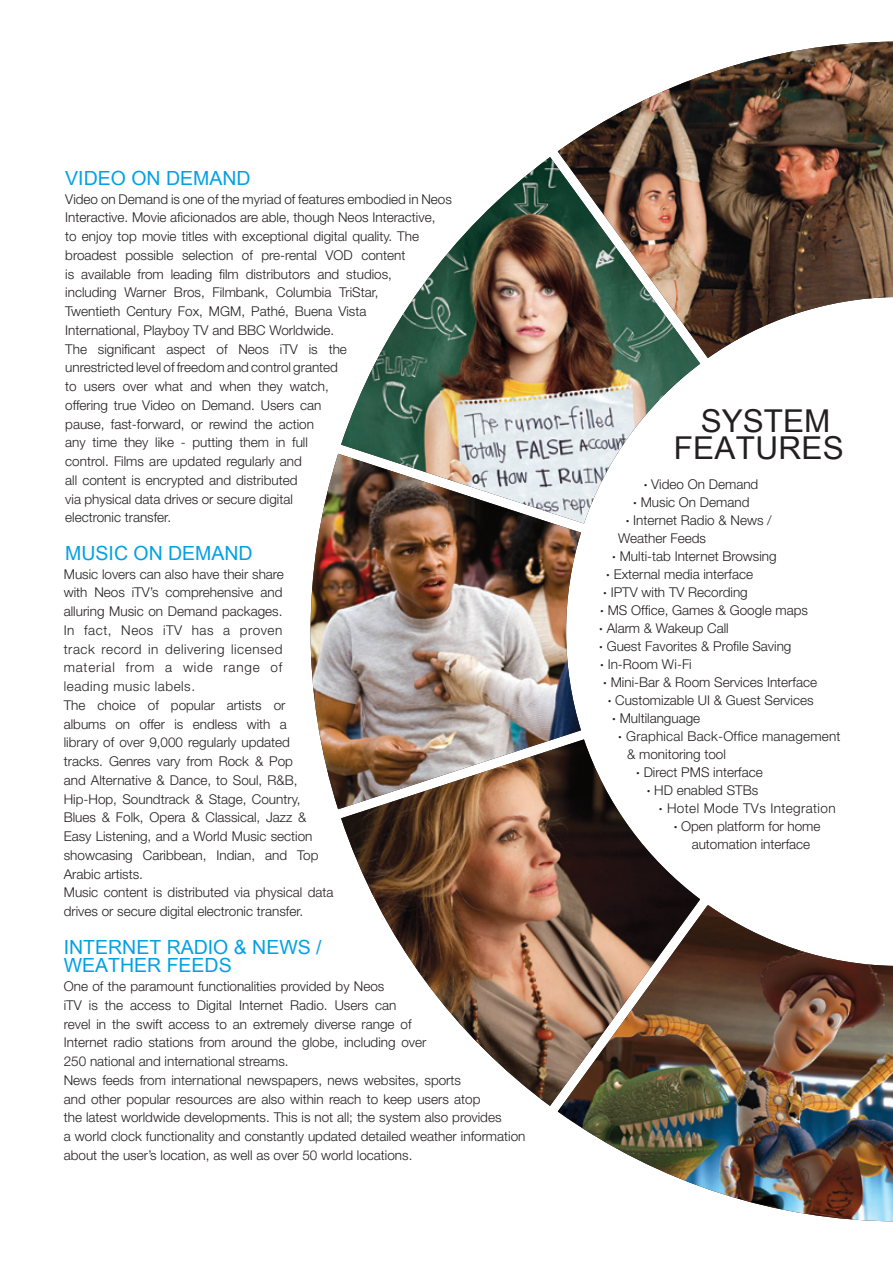
<style>
.page{position:relative;width:893px;height:1263px;background:#fff}
.page>*{position:absolute;margin:0;border:0;box-sizing:border-box;transform-origin:0 0}
.t1{font:31.5px/27px "Arial Unicode MS";letter-spacing:.01em;color:#231f20;text-align:center}
.t2{font:19.5px "Arial Unicode MS";color:#00a1e3}
.t3{font:300 13.5px/18.8px "Helvetica Neue";color:#231f20}
.t4{font:300 13.5px "Helvetica Neue";letter-spacing:.03em;color:#231f20}
.s1{font-weight:700}
</style>
<div class="page">
<img style="left:341px;top:157px;width:359px;height:367px">
<img style="left:311px;top:454px;width:270px;height:355px">
<img style="left:341px;top:739px;width:359px;height:367px">
<img style="left:558px;top:42px;width:335px;height:316px">
<img style="left:558px;top:906px;width:335px;height:315px">
<h2 class="t2" style="left:65px;top:164px;width:187px">VIDEO ON DEMAND</h2>
<p class="t3" style="left:65px;top:189px;width:388px">Video on Demand is one of the myriad of features embodied in Neos Interactive. Movie aficionados are able, though Neos Interactive,<br>to enjoy top movie titles with exceptional digital quality. The broadest possible selection of pre-rental VOD content<br>is available from leading film distributors and studios,<br>including Warner Bros, Filmbank, Columbia TriStar,<br>Twentieth Century Fox, MGM, Pathé, Buena Vista<br>International, Playboy TV and BBC Worldwide.<br>The significant aspect of Neos iTV is the<br>unrestricted level of freedom and control granted<br>to users over what and when they watch,<br>offering true Video on Demand. Users can<br>pause, fast-forward, or rewind the action<br>any time they like - putting them in full<br>control. Films are updated regularly and<br>all content is encrypted and distributed<br>via physical data drives or secure digital<br>electronic transfer.</p>
<h2 class="t2" style="left:65px;top:539px;width:189px">MUSIC ON DEMAND</h2>
<p class="t3" style="left:64px;top:564px;width:271px">Music lovers can also have their share<br>with Neos iTV’s comprehensive and<br>alluring Music on Demand packages.<br>In fact, Neos iTV has a proven<br>track record in delivering licensed material from a wide range of<br>leading music labels.<br>The choice of popular artists or<br>albums on offer is endless with a<br>library of over 9,000 regularly updated<br>tracks. Genres vary from Rock &amp; Pop<br>and Alternative &amp; Dance, to Soul, R&amp;B, Hip-Hop, Soundtrack &amp; Stage, Country, Blues &amp; Folk, Opera &amp; Classical, Jazz &amp; Easy Listening, and a World Music section showcasing Caribbean, Indian, and Top Arabic artists.<br>Music content is distributed via physical data drives or secure digital electronic transfer.</p>
<h2 class="t2" style="left:64px;top:933px;width:20px">INTERNET</h2>
<h2 class="t2" style="left:167px;top:933px;width:27px">RADIO</h2>
<h2 class="t2" style="left:234px;top:933px;width:89px">&amp; NEWS /</h2>
<h2 class="t2" style="left:64px;top:951px;width:33px">WEATHER</h2>
<h2 class="t2" style="left:167px;top:951px;width:26px">FEEDS</h2>
<p class="t3" style="left:64px;top:977px;width:463px">One of the paramount functionalities provided by Neos<br>iTV is the access to Digital Internet Radio. Users can<br>revel in the swift access to an extremely diverse range of<br>Internet radio stations from around the globe, including over<br>250 national and international streams.<br>News feeds from international newspapers, news websites, sports<br>and other popular resources are also within reach to keep users atop<br>the latest worldwide developments. This is not all; the system also provides<br>a world clock functionality and constantly updated detailed weather information about the user’s location, as well as over 50 world locations.</p>
<h1 class="t1" style="left:674px;top:407px;width:172px">SYSTEM<br>FEATURES</h1>
<p class="t3" style="left:644px;top:475px;width:116px"><span class="s1">·</span> Video On Demand</p>
<p class="t3" style="left:633px;top:493px;width:118px"><span class="s1">·</span> Music On Demand</p>
<p class="t3" style="left:626px;top:511px;width:148px"><span class="s1">·</span> Internet Radio &amp; News /</p>
<p class="t3" style="left:618px;top:529px;width:89px">Weather Feeds</p>
<p class="t3" style="left:612px;top:547px;width:166px"><span class="s1">·</span> Multi-tab Internet Browsing</p>
<p class="t3" style="left:606px;top:565px;width:148px"><span class="s1">·</span> External media interface</p>
<p class="t3" style="left:603px;top:583px;width:146px"><span class="s1">·</span> IPTV with TV Recording</p>
<p class="t3" style="left:600px;top:601px;width:209px"><span class="s1">·</span> MS Office, Games &amp; Google maps</p>
<p class="t3" style="left:599px;top:619px;width:131px"><span class="s1">·</span> Alarm &amp; Wakeup Call</p>
<p class="t3" style="left:599px;top:637px;width:194px"><span class="s1">·</span> Guest Favorites &amp; Profile Saving</p>
<p class="t3" style="left:600px;top:655px;width:93px"><span class="s1">·</span> In-Room Wi-Fi</p>
<p class="t3" style="left:603px;top:673px;width:215px"><span class="s1">·</span> Mini-Bar &amp; Room Services Interface</p>
<p class="t3" style="left:608px;top:691px;width:207px"><span class="s1">·</span> Customizable UI &amp; Guest Services</p>
<p class="t3" style="left:612px;top:709px;width:90px"><span class="s1">·</span> Multilanguage</p>
<p class="t3" style="left:618px;top:727px;width:224px"><span class="s1">·</span> Graphical Back-Office management</p>
<p class="t3" style="left:627px;top:745px;width:100px">&amp; monitoring tool</p>
<p class="t3" style="left:636px;top:763px;width:128px"><span class="s1">·</span> Direct PMS interface</p>
<p class="t3" style="left:647px;top:781px;width:113px"><span class="s1">·</span> HD enabled STBs</p>
<p class="t4" style="left:659px;top:800px;width:178px"><span class="s1">·</span> Hotel Mode TVs Integration</p>
<p class="t3" style="left:674px;top:817px;width:148px"><span class="s1">·</span> Open platform for home</p>
<p class="t3" style="left:692px;top:835px;width:120px">automation interface</p>
</div>
